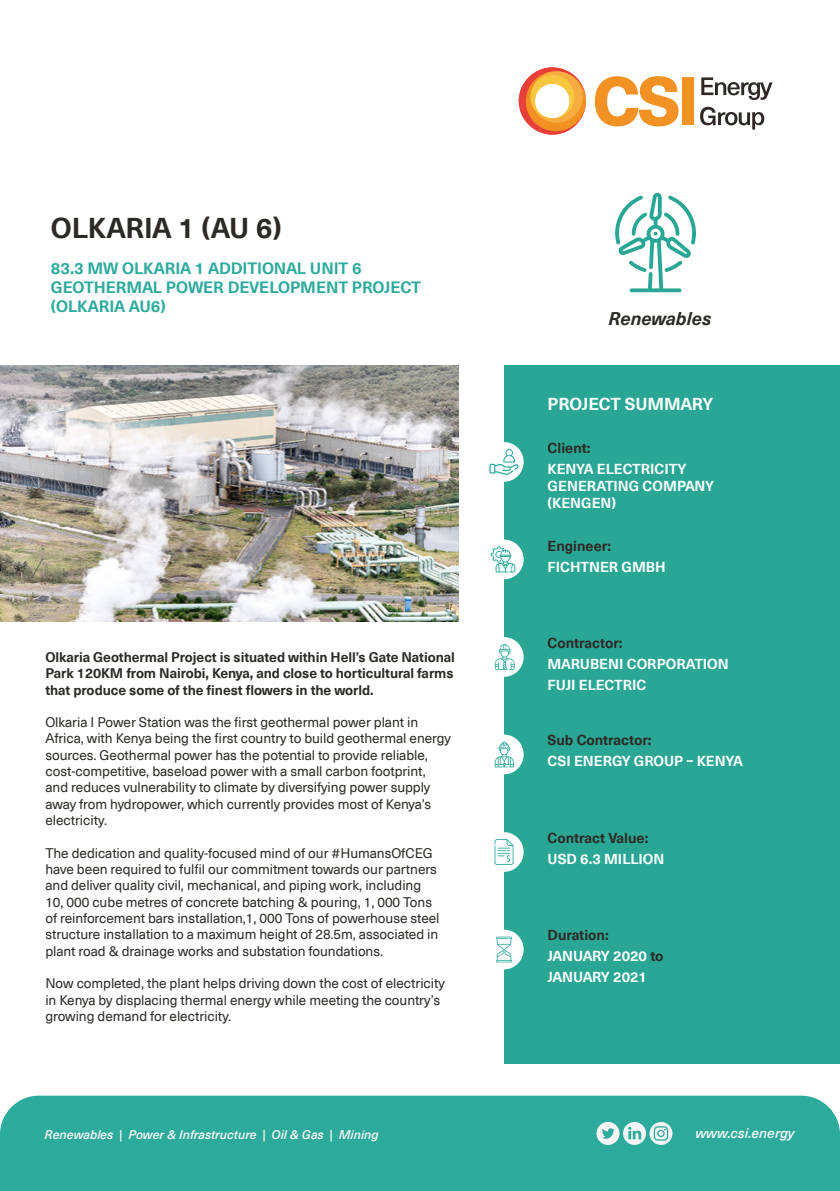
<style>
.page{position:relative;width:840px;height:1191px;background:#fff}
.page>*{position:absolute;margin:0;border:0;box-sizing:border-box;transform-origin:0 0}
.t1{font:700 28px "Neue Haas Unica Pro";color:#2d2926}
.t2{font:italic 700 18px "Neue Haas Unica Pro";color:#2d2926}
.t3{font:700 17px "Neue Haas Unica Pro";letter-spacing:-.015em;color:#fff}
.t4{font:700 16px/19.2px "Neue Haas Unica Pro";color:#2caa9b}
.t5{font:700 14px/21px "Neue Haas Unica Pro";color:#fff}
.t6{font:700 14px "Neue Haas Unica Pro";color:#2d2926}
.t7{font:13.6px/16.4px "Neue Haas Unica Pro";letter-spacing:-.005em;color:#2d2926}
.t8{font:700 13.6px/16.4px "Neue Haas Unica Pro";letter-spacing:-.005em;color:#2d2926;text-align:justify}
.t9{font:italic 500 13.6px "Neue Haas Unica Pro";color:#f6f6f6}
.t10{font:italic 500 12.4px "Neue Haas Unica Pro";color:#f6f6f6}
.s1{color:#2d2926}
</style>
<div class="page">
<div style="left:503px;top:365px;width:336px;height:698px;background:#29a694"></div>
<svg style="left:594px;top:76px;width:84px;height:50px"></svg>
<div style="left:682px;top:77px;width:11px;height:48px;background:#f29124"></div>
<svg style="left:701px;top:77px;width:71px;height:23px"></svg>
<svg style="left:700px;top:107px;width:63px;height:22px"></svg>
<svg style="left:518px;top:67px;width:67px;height:68px"></svg>
<div style="left:0;top:1095px;width:839px;height:96px;background:#2caa9b"></div>
<svg style="left:596px;top:1121px;width:76px;height:23px"></svg>
<div style="left:484px;top:442px;width:39px;height:40px;background:#fff;border-radius:50%"></div>
<div style="left:484px;top:637px;width:39px;height:40px;background:#fff;border-radius:50%"></div>
<svg style="left:494px;top:644px;width:20px;height:26px"></svg>
<div style="left:484px;top:929px;width:39px;height:40px;background:#fff;border-radius:50%"></div>
<svg style="left:496px;top:936px;width:16px;height:26px"></svg>
<img style="left:0;top:366px;width:458px;height:255px">
<div style="left:484px;top:539px;width:39px;height:40px;background:#fff;border-radius:50%"></div>
<svg style="left:490px;top:546px;width:25px;height:26px"></svg>
<svg style="left:489px;top:449px;width:29px;height:26px"></svg>
<div style="left:484px;top:832px;width:39px;height:40px;background:#fff;border-radius:50%"></div>
<svg style="left:494px;top:839px;width:19px;height:26px"></svg>
<svg style="left:615px;top:193px;width:80px;height:99px"></svg>
<div style="left:484px;top:734px;width:39px;height:40px;background:#fff;border-radius:50%"></div>
<svg style="left:494px;top:741px;width:19px;height:26px"></svg>
<h1 class="t1" style="left:51px;top:211px;width:232px">OLKARIA 1 (AU 6)</h1>
<p class="t4" style="left:51px;top:259px;width:371px">83.3 MW OLKARIA 1 ADDITIONAL UNIT 6<br>GEOTHERMAL POWER DEVELOPMENT PROJECT (OLKARIA AU6)</p>
<p class="t8" style="left:45px;top:649px;width:411px">Olkaria Geothermal Project is situated within Hell’s Gate National Park 120KM from Nairobi, Kenya, and close to horticultural farms that produce some of the finest flowers in the world.</p>
<p class="t7" style="left:45px;top:714px;width:406px">Olkaria I Power Station was the first geothermal power plant in Africa, with Kenya being the first country to build geothermal energy sources. Geothermal power has the potential to provide reliable, cost-competitive, baseload power with a small carbon footprint, and reduces vulnerability to climate by diversifying power supply away from hydropower, which currently provides most of Kenya’s electricity.</p>
<p class="t7" style="left:45px;top:845px;width:395px">The dedication and quality-focused mind of our #HumansOfCEG have been required to fulfil our commitment towards our partners and deliver quality civil, mechanical, and piping work, including 10, 000 cube metres of concrete batching &amp; pouring, 1, 000 Tons of reinforcement bars installation,1, 000 Tons of powerhouse steel structure installation to a maximum height of 28.5m, associated in plant road &amp; drainage works and substation foundations.</p>
<p class="t7" style="left:45px;top:975px;width:401px">Now completed, the plant helps driving down the cost of electricity in Kenya by displacing thermal energy while meeting the country’s growing demand for electricity.</p>
<h2 class="t2" style="left:608px;top:308px;width:104px">Renewables</h2>
<p class="t3" style="left:547px;top:394px;width:167px">PROJECT SUMMARY</p>
<p class="t6" style="left:547px;top:439px;width:44px">Client:</p>
<p class="t5" style="left:547px;top:460px;width:168px;line-height:17px">KENYA ELECTRICITY<br>GENERATING COMPANY (KENGEN)</p>
<p class="t6" style="left:547px;top:537px;width:65px">Engineer:</p>
<p class="t5" style="left:547px;top:556px;width:119px">FICHTNER GMBH</p>
<p class="t6" style="left:547px;top:634px;width:76px">Contractor:</p>
<p class="t5" style="left:547px;top:653px;width:182px">MARUBENI CORPORATION<br>FUJI ELECTRIC</p>
<p class="t6" style="left:547px;top:732px;width:105px">Sub Contractor:</p>
<p class="t5" style="left:547px;top:751px;width:197px">CSI ENERGY GROUP – KENYA</p>
<p class="t6" style="left:547px;top:829px;width:102px">Contract Value:</p>
<p class="t5" style="left:547px;top:848px;width:118px">USD 6.3 MILLION</p>
<p class="t5" style="left:547px;top:925px;width:117px"><span class="s1">Duration:<br></span>JANUARY 2020 <span class="s1">to<br></span>JANUARY 2021</p>
<p class="t10" style="left:45px;top:1127px;width:335px">Renewables | Power &amp; Infrastructure | Oil &amp; Gas | Mining</p>
<p class="t9" style="left:695px;top:1125px;width:100px">www.csi.energy</p>
</div>
